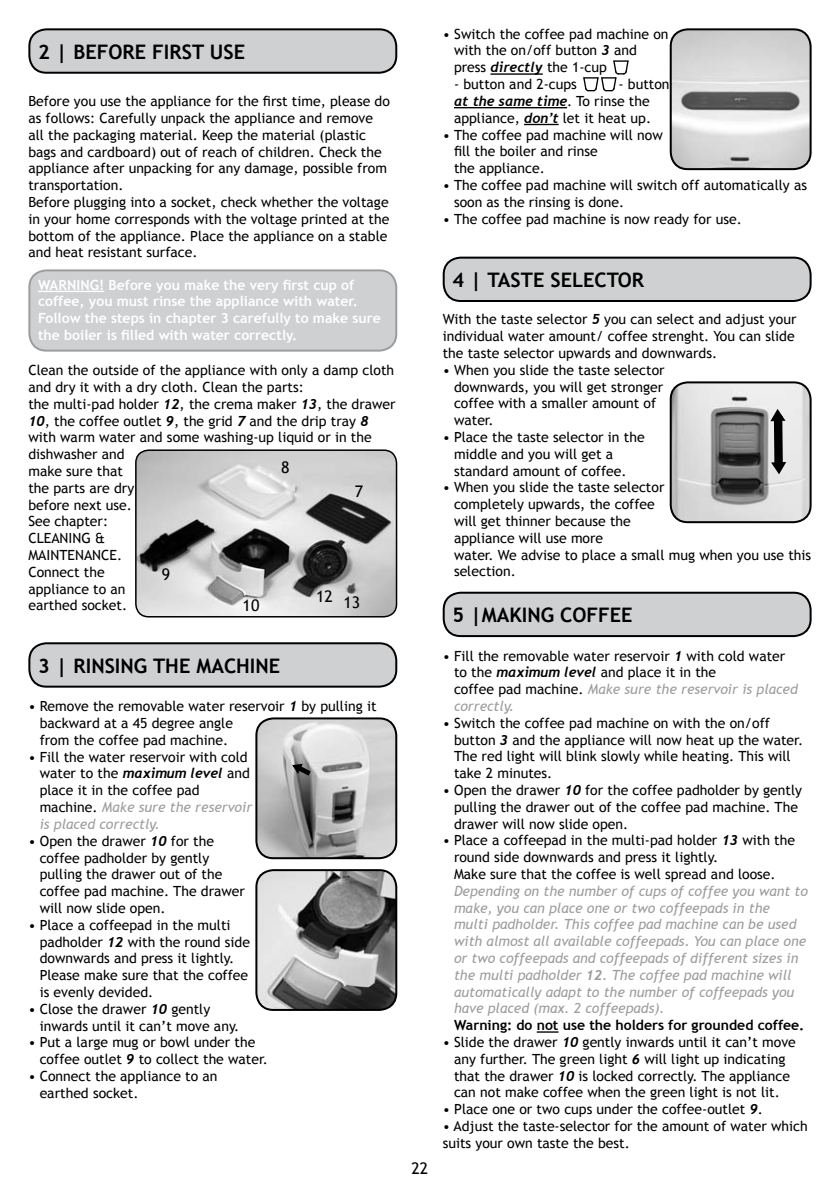
<style>
.page{position:relative;width:840px;height:1191px;background:#fff}
.page>*{position:absolute;margin:0;border:0;box-sizing:border-box;transform-origin:0 0}
.t1{font:700 20px "Trebuchet MS";color:#000}
.t2{font:16px "Trebuchet MS";color:#000}
.t3{font:14px/16.8px "Trebuchet MS";color:#000}
.t4{font:italic 14px/16.8px "Trebuchet MS";color:#9c9d9f}
.t5{font:700 14px/16.8px "Trebuchet MS";color:#fff}
.t6{font:700 14px "Trebuchet MS";color:#000}
.t7{font:italic 700 14px "Trebuchet";color:#000}
.s1{font-family:"Trebuchet";font-weight:700;font-style:italic}
.s2{font-style:italic;color:#9c9d9f}
.s3{font-family:"Trebuchet MS";font-weight:400;font-style:normal}
.s4{font-family:"Trebuchet";font-weight:700}
</style>
<div class="page">
<div style="left:29px;top:29px;width:367px;height:44px;background:#cfd0d1;border-radius:17px"></div>
<div style="left:28px;top:28px;width:369px;height:46px;border:2px solid #000;border-radius:17px"></div>
<hr style="left:490px;top:73px;width:52px;height:2px;background:#000">
<hr style="left:454px;top:107px;width:112px;height:1px;background:#000">
<hr style="left:524px;top:124px;width:34px;height:1px;background:#000">
<svg style="left:536px;top:1031px;width:22px;height:1px"></svg>
<svg style="left:583px;top:60px;width:46px;height:32px"></svg>
<div style="left:29px;top:643px;width:367px;height:43px;background:#cfd0d1;border-radius:17px"></div>
<div style="left:28px;top:642px;width:369px;height:45px;border:2px solid #000;border-radius:17px"></div>
<div style="left:443px;top:258px;width:367px;height:43px;background:#cfd0d1;border-radius:17px"></div>
<div style="left:442px;top:257px;width:369px;height:45px;border:2px solid #000;border-radius:17px"></div>
<div style="left:443px;top:592px;width:367px;height:44px;background:#cfd0d1;border-radius:17px"></div>
<div style="left:442px;top:591px;width:369px;height:46px;border:2px solid #000;border-radius:17px"></div>
<div style="left:29px;top:270px;width:367px;height:80px;background:#cfd0d1;border-radius:17px"></div>
<div style="left:28px;top:269px;width:369px;height:82px;border:2px solid #9c9d9f;border-radius:17px"></div>
<hr style="left:38px;top:291px;width:66px;height:1px;background:#fff">
<img style="left:136px;top:450px;width:260px;height:167px;border-radius:13px">
<div style="left:135px;top:449px;width:262px;height:168px;border:2px solid #000;border-radius:13px"></div>
<img style="left:256px;top:718px;width:140px;height:140px;border-radius:17px">
<div style="left:255px;top:717px;width:142px;height:142px;border:2px solid #000;border-radius:17px"></div>
<svg style="left:290px;top:760px;width:26px;height:20px"></svg>
<img style="left:256px;top:870px;width:140px;height:140px;border-radius:17px">
<div style="left:255px;top:869px;width:142px;height:142px;border:2px solid #000;border-radius:17px"></div>
<img style="left:670px;top:29px;width:140px;height:140px;border-radius:17px">
<div style="left:669px;top:28px;width:142px;height:142px;border:2px solid #000;border-radius:17px"></div>
<img style="left:670px;top:382px;width:140px;height:140px;border-radius:17px">
<div style="left:773px;top:416px;width:9px;height:47px;background:#000"></div>
<svg style="left:768px;top:460px;width:20px;height:15px"></svg>
<svg style="left:767px;top:407px;width:20px;height:16px"></svg>
<div style="left:669px;top:381px;width:142px;height:142px;border:2px solid #000;border-radius:17px"></div>
<h1 class="t1" style="left:38px;top:39px;width:41px">2 | BEFOREFIRSTUSE</h1>
<p class="t3" style="left:28px;top:93px;width:363px">Before you use the appliance for the first time, please do as follows: Carefully unpack the appliance and remove all the packaging material. Keep the material (plastic bags and cardboard) out of reach of children. Check the appliance after unpacking for any damage, possible from transportation.<br>Before plugging into a socket, check whether the voltage in your home corresponds with the voltage printed at the bottom of the appliance. Place the appliance on a stable and heat resistant surface.</p>
<p class="t5" style="left:38px;top:276px;width:344px;text-indent:61px">! Before you make the very first cup of coffee, you must rinse the appliance with water.<br>Follow the steps in chapter 3 carefully to make sure the boiler is filled with water correctly.</p>
<p class="t5" style="left:38px;top:276px;width:30px">WARNING</p>
<p class="t3" style="left:28px;top:362px;width:368px">Clean the outside of the appliance with only a damp cloth and dry it with a dry cloth. Clean the parts:<br>the multi-pad holder <span class="s1">12</span>, the crema maker <span class="s1">13</span>, the drawer<br><span class="s1">10</span>, the coffee outlet <span class="s1">9</span>, the grid <span class="s1">7</span> and the drip tray <span class="s1">8 </span>with warm water and some washing-up liquid or in the dishwasher and<br>make sure that<br>the parts are dry<br>before next use.<br>See chapter:<br>CLEAN ING &amp;<br>MAINTENANC</p>
<p class="t2" style="left:281px;top:458px;width:10px">8</p>
<p class="t2" style="left:354px;top:481px;width:10px">7</p>
<p class="t3" style="left:109px;top:547px;width:14px">E.</p>
<p class="t3" style="left:28px;top:563px;width:100px">Connect the appliance to an earthed socket.</p>
<p class="t2" style="left:162px;top:565px;width:10px">9</p>
<p class="t2" style="left:316px;top:590px;width:46px">12 13</p>
<p class="t2" style="left:242px;top:596px;width:18px">10</p>
<h1 class="t1" style="left:38px;top:653px;width:243px">3 | rinsing the machine</h1>
<p class="t3" style="left:40px;top:698px;width:338px;text-indent:-11px">• Remove the removable water reservoir <span class="s1">1</span> by pulling it backward at a 45 degree angle<br>from the coffee pad machine.</p>
<p class="t3" style="left:40px;top:748px;width:214px;text-indent:-11px">• Fill the water reservoir with cold water to the <span class="s1">maximum level</span> and place it in the coffee pad machine. <span class="s2">Make sure the reservoir is placed correctly.</span></p>
<p class="t3" style="left:40px;top:832px;width:207px;text-indent:-11px">• Open the drawer <span class="s1">10</span> for the coffee padholder by gently pulling the drawer out of the coffee pad machine. The drawer will now slide open.</p>
<p class="t3" style="left:28px;top:916px;width:203px">• P lace a coffeepad in the multi</p>
<p class="t3" style="left:40px;top:933px;width:212px">padholder <span class="s1">12</span> with the round side</p>
<p class="t3" style="left:40px;top:950px;width:196px">downwards and press it lightly.</p>
<p class="t3" style="left:28px;top:967px;width:221px">P lease make sure that the coffee</p>
<p class="t3" style="left:40px;top:983px;width:115px">is evenly devided.</p>
<p class="t3" style="left:40px;top:1000px;width:201px;text-indent:-11px">• Close the drawer <span class="s1">10</span> gently inwards until it can’t move any.</p>
<p class="t3" style="left:40px;top:1034px;width:229px;text-indent:-11px">• Put a large mug or bowl under the coffee outlet <span class="s1">9</span> to collect the water.</p>
<p class="t3" style="left:40px;top:1067px;width:179px;text-indent:-11px">• Connect the appliance to an earthed socket.</p>
<p class="t3" style="left:454px;top:26px;width:216px;text-indent:-11px">• Switch the coffee pad machine on with the on/off button <span class="s1">3</span> and press <span class="s1">directly</span> the 1-cup</p>
<p class="t3" style="left:453px;top:76px;width:124px">- button and 2-cups</p>
<p class="t3" style="left:618px;top:76px;width:53px">- button</p>
<p class="t7" style="left:454px;top:92px;width:197px">at the same time<span class="s3">. To rinse the</span></p>
<p class="t3" style="left:453px;top:110px;width:198px">appliance, <span class="s1">don’t</span> let it heat up.</p>
<p class="t3" style="left:453px;top:126px;width:210px;text-indent:-11px">• The coffee pad machine will now fill the boiler and rinse<br>the appliance.</p>
<p class="t3" style="left:453px;top:177px;width:354px;text-indent:-11px">• The coffee pad machine will switch off automatically as soon as the rinsing is done.</p>
<p class="t3" style="left:442px;top:210px;width:300px">• The coffee pad machine is now ready for use.</p>
<p class="t2" style="left:411px;top:1159px;width:18px">22</p>
<h1 class="t1" style="left:452px;top:268px;width:193px">4 | taste selector</h1>
<p class="t3" style="left:442px;top:311px;width:355px">With the taste selector <span class="s1">5</span> you can select and adjust your individual water amount/ coffee strenght. You can slide the taste selector upwards and downwards.</p>
<p class="t3" style="left:454px;top:362px;width:212px;text-indent:-11px">• When you slide the taste selector downwards, you will get stronger coffee with a smaller amount of water.</p>
<p class="t3" style="left:454px;top:429px;width:192px;text-indent:-11px">• P lace the taste selector in the middle and you will get a standard amount of coffee.</p>
<p class="t3" style="left:454px;top:479px;width:358px;text-indent:-11px">• When you slide the taste selector<br>completely upwards, the coffee<br>will get thinner because the<br>appliance will use more<br>water. We advise to place a small mug when you use this selection.</p>
<h1 class="t1" style="left:452px;top:603px;width:182px">5 |making coffee</h1>
<p class="t3" style="left:453px;top:647px;width:345px;text-indent:-11px">• Fill the removable water reservoir <span class="s1">1</span> with cold water to the <span class="s1">maximum level</span> and place it in the<br>coffee pad machine. <span class="s2">Make sure the reservoir is placed correctly.</span></p>
<p class="t3" style="left:442px;top:714px;width:329px">• Switch the coffee pad machine on with the on/off</p>
<p class="t3" style="left:454px;top:731px;width:350px">button <span class="s1">3</span> and the appliance will now heat up the water.</p>
<p class="t3" style="left:442px;top:748px;width:349px">The red light will blink slowly while heating. This will</p>
<p class="t3" style="left:454px;top:765px;width:100px">take 2 minutes.</p>
<p class="t3" style="left:453px;top:782px;width:349px;text-indent:-11px">• Open the drawer <span class="s1">10</span> for the coffee padholder by gently pulling the drawer out of the coffee pad machine. The drawer will now slide open.</p>
<p class="t3" style="left:442px;top:832px;width:353px">• Place a coffeepad in the multi-pad holder <span class="s1">13</span> with the</p>
<p class="t3" style="left:454px;top:849px;width:265px">round side downwards and press it lightly.</p>
<p class="t3" style="left:442px;top:866px;width:334px">Make sure that the coffee is well spread and loose.</p>
<p class="t4" style="left:454px;top:882px;width:355px">Depending on the number of cups of coffee you want to make, you can place one or two coffeepads in the<br>multi padholder. This coffee pad machine can be used with almost all available coffeepads. You can place one or two coffeepads and coffeepads of different sizes in the multi padholder <span class="s4">12</span>. The coffee pad machine will automatically adapt to the number of coffeepads you have placed (max. 2 coffeepads).</p>
<p class="t6" style="left:454px;top:1016px;width:352px">Warning: do not use the holders for grounded coffee.</p>
<p class="t3" style="left:442px;top:1034px;width:354px;text-align:center">• Slide the drawer <span class="s1">10</span> gently inwards until it can’t move any further. The green light <span class="s1">6</span> will light up indicating that the drawer <span class="s1">10</span> is locked correctly. The appliance can not make coffee when the green light is not lit.</p>
<p class="t3" style="left:442px;top:1101px;width:322px">• Place one or two cups under the coffee-outlet <span class="s1">9</span>.</p>
<p class="t3" style="left:442px;top:1118px;width:366px">• Adjust the taste-selector for the amount of water which suits your own taste the best.</p>
</div>
